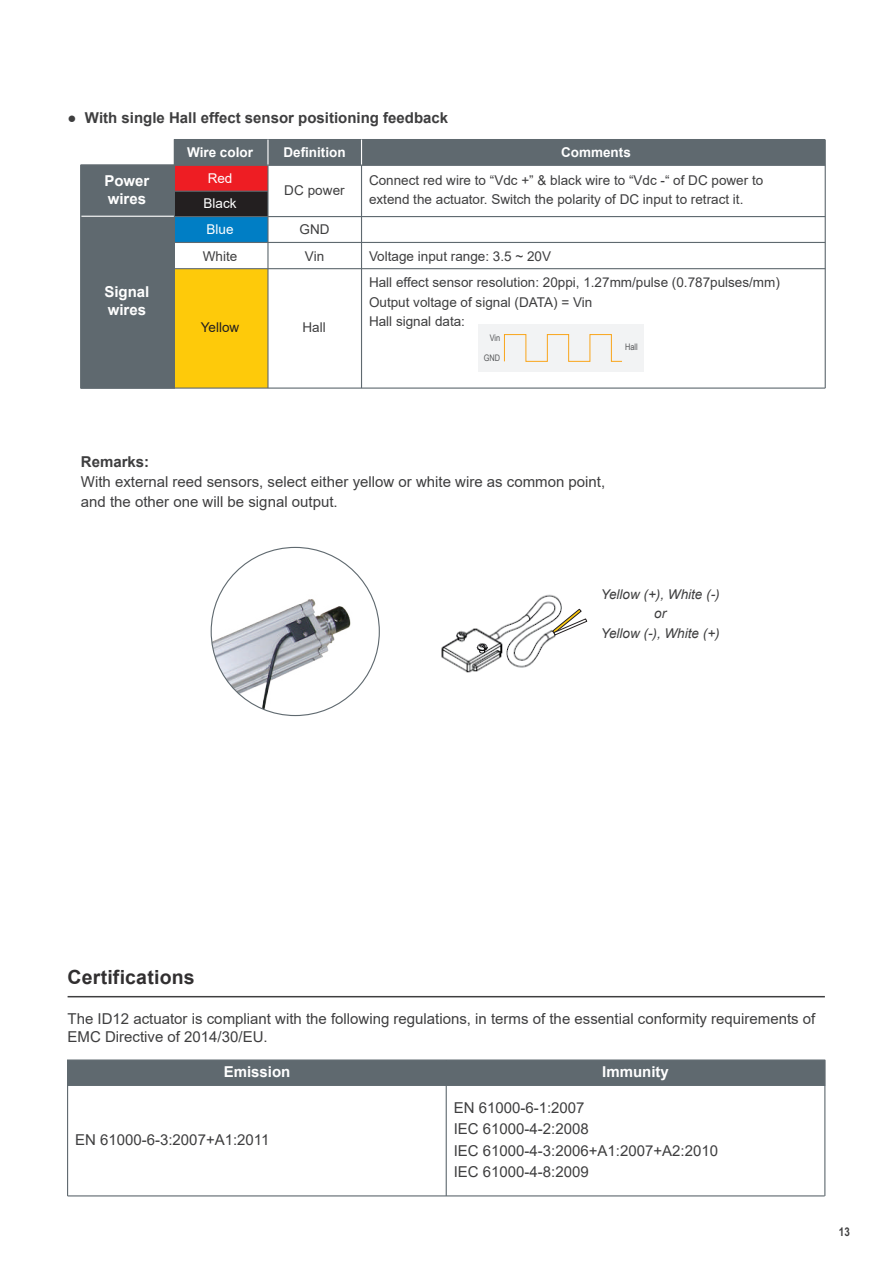
<style>
.page{position:relative;width:893px;height:1263px;background:#fff}
.page>*{position:absolute;margin:0;border:0;box-sizing:border-box;transform-origin:0 0}
.t1{font:700 19.5px "Arial";letter-spacing:.01em;color:#312f30}
.t2{font:15px/21.3px "Arial";color:#3e3e3f}
.t3{font:700 15px "Arial";color:#3e3e3f}
.t4{font:700 15px/18px "Arial";color:#fff}
.t5{font:13.5px/19.5px "Arial";color:#3e3e3f}
.t6{font:italic 13.5px/19.5px "Arial";color:#3e3e3f;text-align:center}
.t7{font:700 13.5px "Arial";color:#fff}
.t8{font:13.5px/25.5px "Arial";color:#fff;text-align:center}
.t9{font:13.5px "Arial";color:#231f20}
.t10{font:700 12px "Arial Narrow";color:#3e3e3f}
.t11{font:9px "Arial Narrow";color:#57585a}
</style>
<div class="page">
<div style="left:478px;top:324px;width:166px;height:48px;background:#f2f3f4"></div>
<div style="left:174px;top:269px;width:94px;height:119px;background:#feca0a"></div>
<div style="left:174px;top:191px;width:94px;height:25px;background:#231f20"></div>
<div style="left:174px;top:166px;width:94px;height:25px;background:#ee1d23"></div>
<div style="left:174px;top:139px;width:651px;height:27px;background:#5f696f"></div>
<hr style="left:825px;top:140px;width:1px;height:248px;background:#5f696f">
<hr style="left:361px;top:165px;width:1px;height:223px;background:#5f696f">
<hr style="left:174px;top:191px;width:94px;height:1px;background:#5f696f">
<div style="left:174px;top:217px;width:94px;height:25px;background:#007ec5"></div>
<div style="left:80px;top:165px;width:95px;height:224px;background:#5f696f"></div>
<hr style="left:81px;top:216px;width:93px;height:1px;background:#fff">
<hr style="left:267px;top:140px;width:2px;height:26px;background:#fff">
<svg style="left:361px;top:140px;width:1px;height:25px"></svg>
<hr style="left:174px;top:242px;width:651px;height:1px;background:#5f696f">
<hr style="left:267px;top:166px;width:2px;height:222px;background:#5f696f">
<svg style="left:504px;top:334px;width:118px;height:28px"></svg>
<hr style="left:174px;top:268px;width:651px;height:1px;background:#5f696f">
<hr style="left:81px;top:387px;width:744px;height:2px;background:#5f696f">
<hr style="left:81px;top:165px;width:744px;height:1px;background:#5f696f">
<hr style="left:174px;top:216px;width:651px;height:1px;background:#5f696f">
<hr style="left:68px;top:996px;width:757px;height:1px;background:#3e3e3f">
<hr style="left:824px;top:1060px;width:1px;height:136px;background:#5f696f">
<div style="left:67px;top:1059px;width:758px;height:27px;background:#5f696f;border:1px solid #5f696f"></div>
<hr style="left:446px;top:1060px;width:1px;height:136px;background:#5f696f">
<hr style="left:67px;top:1060px;width:1px;height:136px;background:#5f696f">
<hr style="left:68px;top:1195px;width:757px;height:1px;background:#5f696f">
<img style="left:441px;top:594px;width:121px;height:79px">
<svg style="left:551px;top:608px;width:36px;height:29px"></svg>
<img style="left:211px;top:547px;width:148px;height:168px">
<p class="t3" style="left:68px;top:107px;width:382px">● With single Hall effect sensor positioning feedback</p>
<p class="t7" style="left:187px;top:143px;width:67px">Wire color</p>
<p class="t7" style="left:283px;top:143px;width:64px">Definition</p>
<p class="t7" style="left:561px;top:143px;width:71px">Comments</p>
<p class="t8" style="left:204px;top:165px;width:35px">Red<br>Black</p>
<p class="t4" style="left:104px;top:172px;width:47px">Power wires</p>
<p class="t5" style="left:369px;top:170px;width:396px">Connect red wire to “Vdc +” &amp; black wire to “Vdc -“ of DC power to extend the actuator. Switch the polarity of DC input to retract it.</p>
<p class="t5" style="left:284px;top:180px;width:62px">DC power</p>
<p class="t8" style="left:207px;top:217px;width:29px">Blue</p>
<p class="t5" style="left:299px;top:220px;width:32px">GND</p>
<p class="t4" style="left:104px;top:283px;width:47px">Signal wires</p>
<p class="t5" style="left:203px;top:246px;width:36px">White</p>
<p class="t5" style="left:305px;top:246px;width:21px">Vin</p>
<p class="t5" style="left:369px;top:246px;width:184px">Voltage input range: 3.5 ~ 20V</p>
<p class="t9" style="left:201px;top:318px;width:40px">Yellow</p>
<p class="t5" style="left:302px;top:317px;width:25px">Hall</p>
<p class="t5" style="left:369px;top:273px;width:412px">Hall effect sensor resolution: 20ppi, 1.27mm/pulse (0.787pulses/mm)<br>Output voltage of signal (DATA) = Vin<br>Hall signal data:</p>
<p class="t11" style="left:490px;top:331px;width:12px">Vin</p>
<p class="t11" style="left:484px;top:352px;width:18px">GND</p>
<p class="t11" style="left:625px;top:340px;width:14px">Hall</p>
<p class="t3" style="left:81px;top:451px;width:70px">Remarks:</p>
<p class="t2" style="left:81px;top:472px;width:526px;line-height:19.5px">With external reed sensors, select either yellow or white wire as common point, and the other one will be signal output.</p>
<p class="t6" style="left:601px;top:584px;width:120px">Yellow (+), White (-) or<br>Yellow (-), White (+)</p>
<h1 class="t1" style="left:68px;top:964px;width:129px">Certifications</h1>
<p class="t2" style="left:68px;top:1010px;width:749px;line-height:18px">The ID12 actuator is compliant with the following regulations, in terms of the essential conformity requirements of<br>EMC Directive of 2014/30/EU.</p>
<p class="t4" style="left:224px;top:1063px;width:68px">Emission</p>
<p class="t4" style="left:602px;top:1063px;width:68px">Immunity</p>
<p class="t2" style="left:75px;top:1128px;width:196px">EN 61000-6-3:2007+A1:2011</p>
<p class="t2" style="left:454px;top:1097px;width:266px">EN 61000-6-1:2007<br>IEC 61000-4-2:2008<br>IEC 61000-4-3:2006+A1:2007+A2:2010<br>IEC 61000-4-8:2009</p>
<p class="t10" style="left:839px;top:1223px;width:13px">13</p>
</div>
